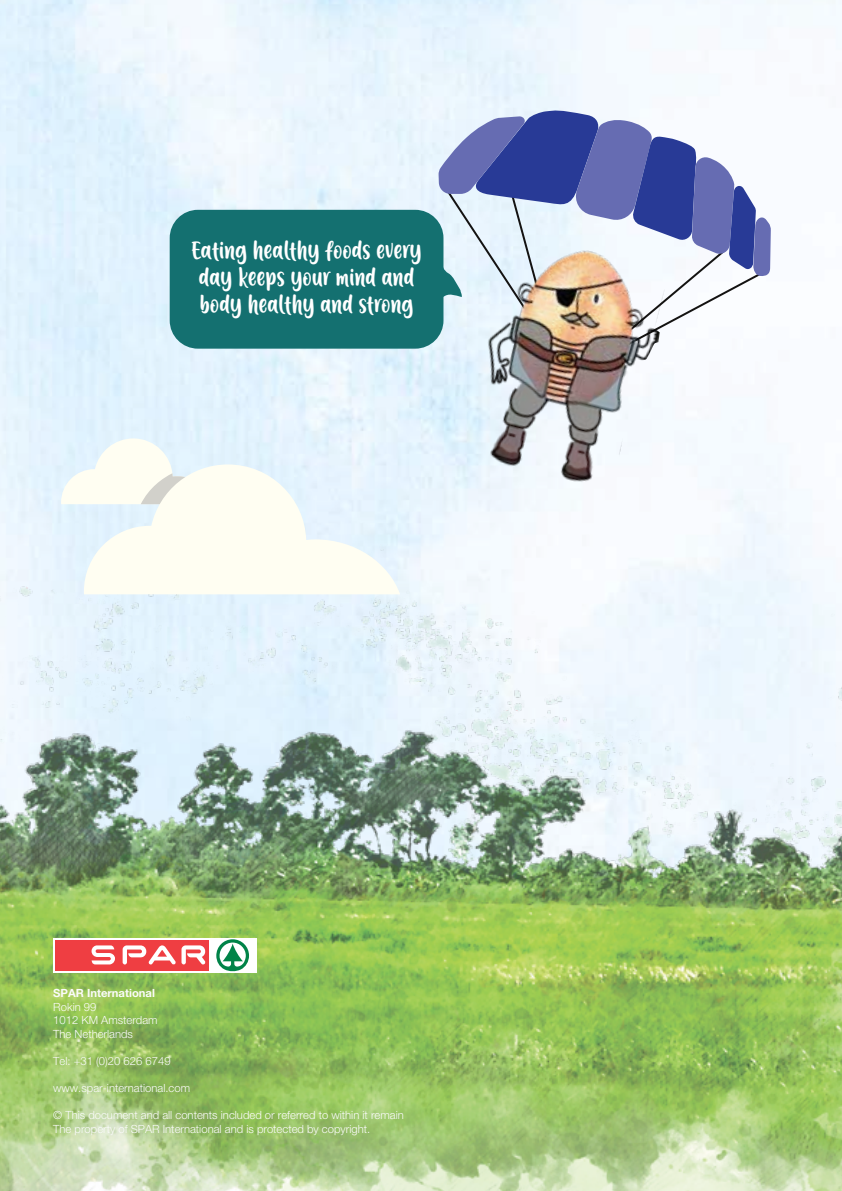
<style>
.page{position:relative;width:842px;height:1191px;background:#fff}
.page>*{position:absolute;margin:0;border:0;box-sizing:border-box;transform-origin:0 0}
.t1{font:22.6px/27.2px "A Calling";letter-spacing:.005em;color:#fff;text-align:center}
.t2{font:300 11.2px/13.6px "Helvetica Neue LT Std";color:#fbfbfb}
.t3{font:700 11.2px "Helvetica Neue LT Std";color:#fbfbfb}
</style>
<div class="page">
<img style="left:0;top:0;width:842px;height:522px">
<img style="left:0;top:522px;width:842px;height:669px">
<svg style="left:53px;top:937px;width:204px;height:35px"></svg>
<div style="left:55px;top:940px;width:154px;height:30px;background:#ef3e42"></div>
<svg style="left:91px;top:945px;width:24px;height:19px"></svg>
<svg style="left:123px;top:945px;width:82px;height:19px"></svg>
<svg style="left:216px;top:939px;width:33px;height:32px"></svg>
<svg style="left:61px;top:438px;width:159px;height:66px"></svg>
<svg style="left:84px;top:464px;width:316px;height:130px;fill:#fffef2"></svg>
<img style="left:443px;top:369px;width:230px;height:129px">
<svg style="left:438px;top:109px;width:333px;height:260px"></svg>
<div style="left:170px;top:210px;width:273px;height:139px;background:#147070;border-radius:28px"></div>
<h1 class="t1" style="left:191px;top:238px;width:232px">Eating healthy foods every day keeps your mind and body healthy and strong</h1>
<p class="t3" style="left:53px;top:986px;width:103px">SPAR International</p>
<p class="t2" style="left:53px;top:999px;width:106px">Rokin 99<br>1012 KM Amsterdam<br>The Netherlands</p>
<p class="t2" style="left:53px;top:1053px;width:119px">Tel: +31 (0)20 626 6749</p>
<p class="t2" style="left:53px;top:1081px;width:138px">www.spar-international.com</p>
<p class="t2" style="left:53px;top:1108px;width:352px">© This document and all contents included or referred to within it remain<br>The property of SPAR International and is protected by copyright.</p>
</div>
